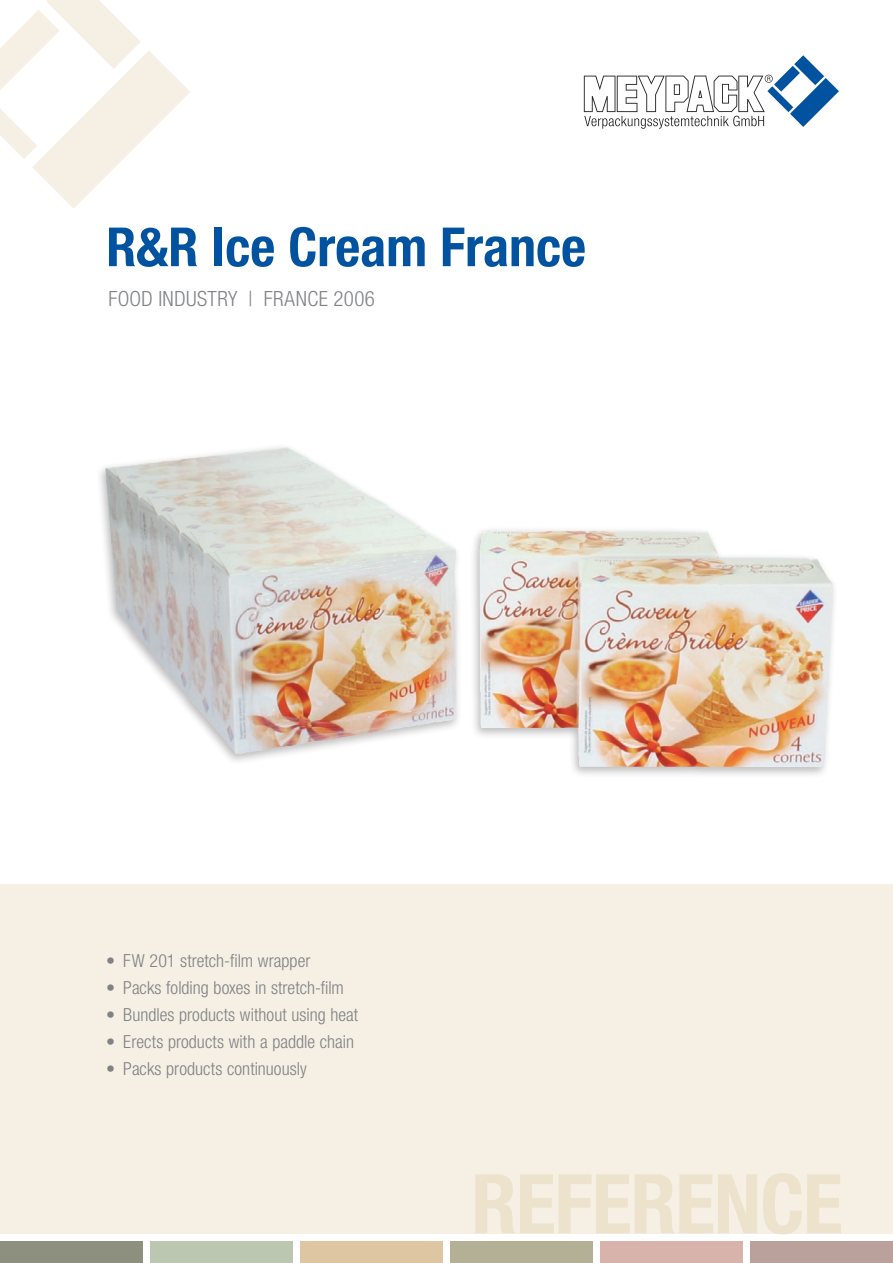
<style>
.page{position:relative;width:893px;height:1263px;background:#fff}
.page>*{position:absolute;margin:0;border:0;box-sizing:border-box;transform-origin:0 0}
.t1{font:700 condensed 54px "Helvetica Neue";color:#0153a0}
.t2{font:300 condensed 21px "Helvetica Neue";letter-spacing:.02em;color:#808285}
.t3{font:300 condensed 18px "Helvetica Neue";letter-spacing:.005em;color:#808285}
</style>
<div class="page">
<div style="left:0;top:385px;width:893px;height:544px;background:#231f20;opacity:.1"></div>
<div style="left:0;top:884px;width:893px;height:350px;background:#f5efe4"></div>
<svg style="left:0;top:0;width:190px;height:208px"></svg>
<div style="left:751px;top:1242px;width:142px;height:21px;background:#baa19c"></div>
<div style="left:300px;top:1242px;width:142px;height:21px;background:#ddc6a1"></div>
<div style="left:0;top:1242px;width:142px;height:21px;background:#8d907e"></div>
<div style="left:150px;top:1242px;width:142px;height:21px;background:#bcc7b1"></div>
<div style="left:601px;top:1242px;width:142px;height:21px;background:#d8b3ab"></div>
<div style="left:450px;top:1242px;width:143px;height:21px;background:#b3b096"></div>
<svg style="left:584px;top:55px;width:255px;height:74px"></svg>
<svg style="left:475px;top:1173px;width:366px;height:61px"></svg>
<h1 class="t1" style="left:106px;top:214px;width:481px">R&amp;R Ice Cream France</h1>
<p class="t2" style="left:108px;top:286px;width:268px">Food Industry | France 2006</p>
<p class="t3" style="left:106px;top:950px;width:206px">• FW 201 stretch-film wrapper</p>
<p class="t3" style="left:106px;top:977px;width:239px">• Packs folding boxes in stretch-film</p>
<p class="t3" style="left:106px;top:1004px;width:253px">• Bundles products without using heat</p>
<p class="t3" style="left:106px;top:1031px;width:249px">• Erects products with a paddle chain</p>
<p class="t3" style="left:106px;top:1058px;width:202px">• Packs products continuously</p>
</div>
